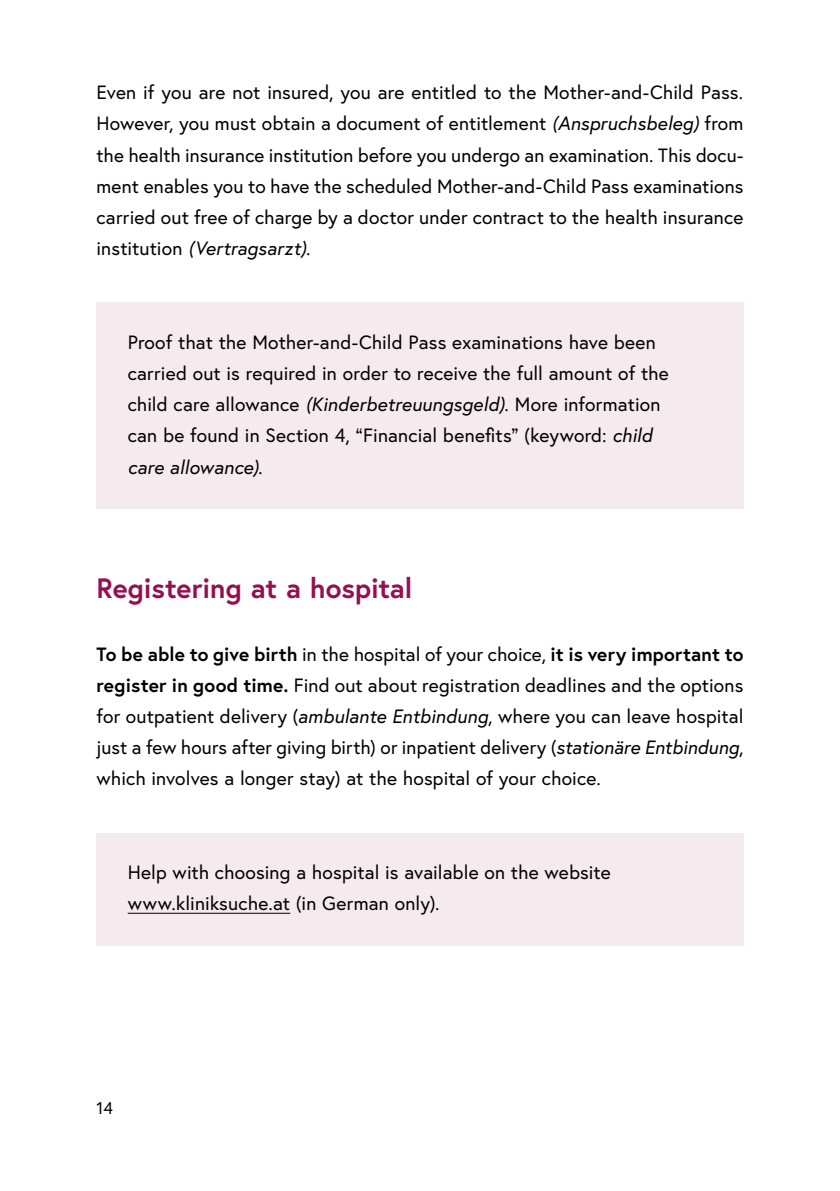
<style>
.page{position:relative;width:840px;height:1191px;background:#fff}
.page>*{position:absolute;margin:0;border:0;box-sizing:border-box;transform-origin:0 0}
.h2_ohne_Nummerierung{font:700 28px "Europa Austria";letter-spacing:-.005em;color:#950f53}
.Infobox_p_Infobox_ohne_h{font:19.2px/31.2px "Europa Austria";letter-spacing:.005em;color:#000;text-align:justify}
.t1{font:17px "Europa Austria";color:#000}
.s1{font-style:italic}
.s2{font-weight:700}
</style>
<div class="page">
<div style="left:96px;top:302px;width:647px;height:207px;background:#f5ebef"></div>
<div style="left:96px;top:833px;width:647px;height:112px;background:#f5ebef"></div>
<hr style="left:128px;top:913px;width:162px;height:1px;background:#000">
<p class="Infobox_p_Infobox_ohne_h" style="left:96px;top:77px;width:648px">Even if you are not insured, you are entitled to the Mother-and-Child Pass.<br>However, you must obtain a document of entitlement <span class="s1">(Anspruchsbeleg)</span> from the health insurance institution before you undergo an examination. This docu&shy;ment enables you to have the scheduled Mother-and-Child Pass examinations carried out free of charge by a doctor under contract to the health insurance institution <span class="s1">(Vertragsarzt)</span>.</p>
<p class="Infobox_p_Infobox_ohne_h" style="left:128px;top:326px;width:542px;text-align:left">Proof that the Mother-and-Child Pass examinations have been carried out is required in order to receive the full amount of the child care allowance <span class="s1">(Kinderbetreuungsgeld)</span>. More information can be found in Section 4, “Financial benefits” (keyword: <span class="s1">child care allowance).</span></p>
<h2 class="h2_ohne_Nummerierung" style="left:96px;top:569px;width:317px">Registering at a hospital</h2>
<p class="Infobox_p_Infobox_ohne_h" style="left:96px;top:638px;width:648px"><span class="s2">To be able to give birth</span> in the hospital of your choice, <span class="s2">it is very important to register in good time.</span> Find out about registration deadlines and the options for outpatient delivery (<span class="s1">ambulante Entbindung</span>, where you can leave hospital just a few hours after giving birth) or inpatient delivery (<span class="s1">stationäre Entbindung</span>, which involves a longer stay) at the hospital of your choice.</p>
<p class="Infobox_p_Infobox_ohne_h" style="left:128px;top:856px;width:484px">Help with choosing a hospital is available on the website www.kliniksuche.at (in German only).</p>
<p class="t1" style="left:96px;top:1096px;width:18px">14</p>
</div>
